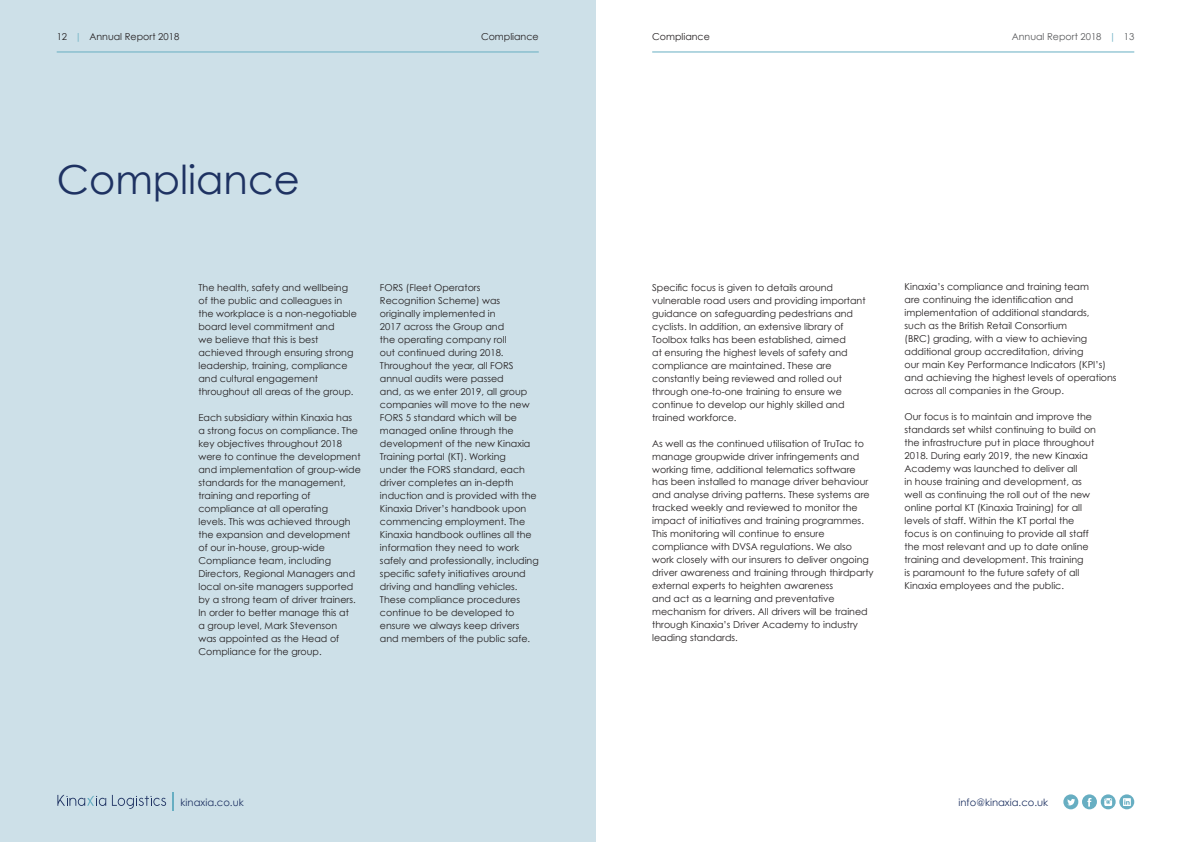
<style>
.page{position:relative;width:1191px;height:842px;background:#fff}
.page>*{position:absolute;margin:0;border:0;box-sizing:border-box;transform-origin:0 0}
.t1{font:40px "Century Gothic";color:#1e3262}
.t2{font:10px "Century Gothic";color:#1e3262}
.t3{font:9.5px/13px "Century Gothic";color:#231f20}
.t4{font:9.5px "Century Gothic";color:#57585a}
.s1{color:#67aec2}
</style>
<div class="page">
<div style="left:0;top:0;width:595px;height:842px;background:#cde0e8"></div>
<div style="left:1063px;top:794px;width:15px;height:15px;background:#67aec2;border-radius:50%"></div>
<svg style="left:1067px;top:799px;width:8px;height:6px"></svg>
<div style="left:1082px;top:794px;width:15px;height:15px;background:#67aec2;border-radius:50%"></div>
<svg style="left:1087px;top:798px;width:4px;height:8px"></svg>
<svg style="left:1100px;top:794px;width:15px;height:15px"></svg>
<svg style="left:1104px;top:798px;width:8px;height:8px"></svg>
<svg style="left:1119px;top:794px;width:15px;height:15px"></svg>
<svg style="left:1123px;top:798px;width:7px;height:8px"></svg>
<svg style="left:173px;top:792px;width:1px;height:19px"></svg>
<svg style="left:112px;top:795px;width:54px;height:14px"></svg>
<svg style="left:57px;top:795px;width:49px;height:11px"></svg>
<hr style="left:652px;top:51px;width:482px;height:1px;background:#67aec2">
<hr style="left:57px;top:51px;width:482px;height:1px;background:#67aec2">
<p class="t3" style="left:57px;top:30px;width:124px">12 <span class="s1">|</span> Annual Report 2018</p>
<p class="t3" style="left:481px;top:30px;width:59px">Compliance</p>
<p class="t3" style="left:652px;top:30px;width:59px">Compliance</p>
<p class="t4" style="left:1011px;top:31px;width:124px">Annual Report 2018 <span class="s1">|</span> 13</p>
<h1 class="t1" style="left:57px;top:156px;width:245px">Compliance</h1>
<p class="t3" style="left:198px;top:280px;width:160px">The health, safety and wellbeing of the public and colleagues in the workplace is a non-negotiable board level commitment and<br>we believe that this is best achieved through ensuring strong leadership, training, compliance and cultural engagement throughout all areas of the group.</p>
<p class="t3" style="left:198px;top:410px;width:164px">Each subsidiary within Kinaxia has a strong focus on compliance. The key objectives throughout 2018 were to continue the development and implementation of group-wide standards for the management, training and reporting of compliance at all operating<br>levels. This was achieved through the expansion and development of our in-house, group-wide<br>Compliance team, including<br>Directors, Regional Managers and local on-site managers supported by a strong team of driver trainers.<br>In order to better manage this at<br>a group level, Mark Stevenson<br>was appointed as the Head of<br>Compliance for the group.</p>
<p class="t3" style="left:380px;top:281px;width:160px">FORS (Fleet Operators<br>Recognition Scheme) was originally implemented in<br>2017 across the Group and<br>the operating company roll<br>out continued during 2018.<br>Throughout the year, all FORS annual audits were passed<br>and, as we enter 2019, all group companies will move to the new<br>FORS 5 standard which will be managed online through the development of the new Kinaxia<br>Training portal (KT). Working<br>under the FORS standard, each driver completes an in-depth induction and is provided with the<br>Kinaxia Driver’s handbook upon commencing employment. The<br>Kinaxia handbook outlines all the information they need to work safely and professionally, including specific safety initiatives around driving and handling vehicles.<br>These compliance procedures continue to be developed to ensure we always keep drivers and members of the public safe.</p>
<p class="t3" style="left:652px;top:280px;width:215px">Specific focus is given to details around vulnerable road users and providing important guidance on safeguarding pedestrians and cyclists. In addition, an extensive library of Toolbox talks has been established, aimed<br>at ensuring the highest levels of safety and compliance are maintained. These are constantly being reviewed and rolled out through one-to-one training to ensure we continue to develop our highly skilled and trained workforce.</p>
<p class="t3" style="left:652px;top:436px;width:223px">As well as the continued utilisation of TruTac to manage groupwide driver infringements and working time, additional telematics software has been installed to manage driver behaviour and analyse driving patterns. These systems are tracked weekly and reviewed to monitor the impact of initiatives and training programmes.<br>This monitoring will continue to ensure compliance with DVSA regulations. We also work closely with our insurers to deliver ongoing driver awareness and training through thirdparty external experts to heighten awareness<br>and act as a learning and preventative mechanism for drivers. All drivers will be trained through Kinaxia’s Driver Academy to industry leading standards.</p>
<p class="t3" style="left:904px;top:280px;width:213px">Kinaxia’s compliance and training team<br>are continuing the identification and implementation of additional standards,<br>such as the British Retail Consortium<br>(BRC) grading, with a view to achieving additional group accreditation, driving<br>our main Key Performance Indicators (KPI’s) and achieving the highest levels of operations across all companies in the Group.</p>
<p class="t3" style="left:904px;top:410px;width:193px">Our focus is to maintain and improve the standards set whilst continuing to build on the infrastructure put in place throughout 2018. During early 2019, the new Kinaxia Academy was launched to deliver all<br>in house training and development, as well as continuing the roll out of the new online portal KT (Kinaxia Training) for all levels of staff. Within the KT portal the focus is on continuing to provide all staff the most relevant and up to date online training and development. This training<br>is paramount to the future safety of all Kinaxia employees and the public.</p>
<p class="t2" style="left:181px;top:796px;width:65px">kinaxia.co.uk</p>
<p class="t2" style="left:958px;top:796px;width:91px">info@kinaxia.co.uk</p>
</div>
